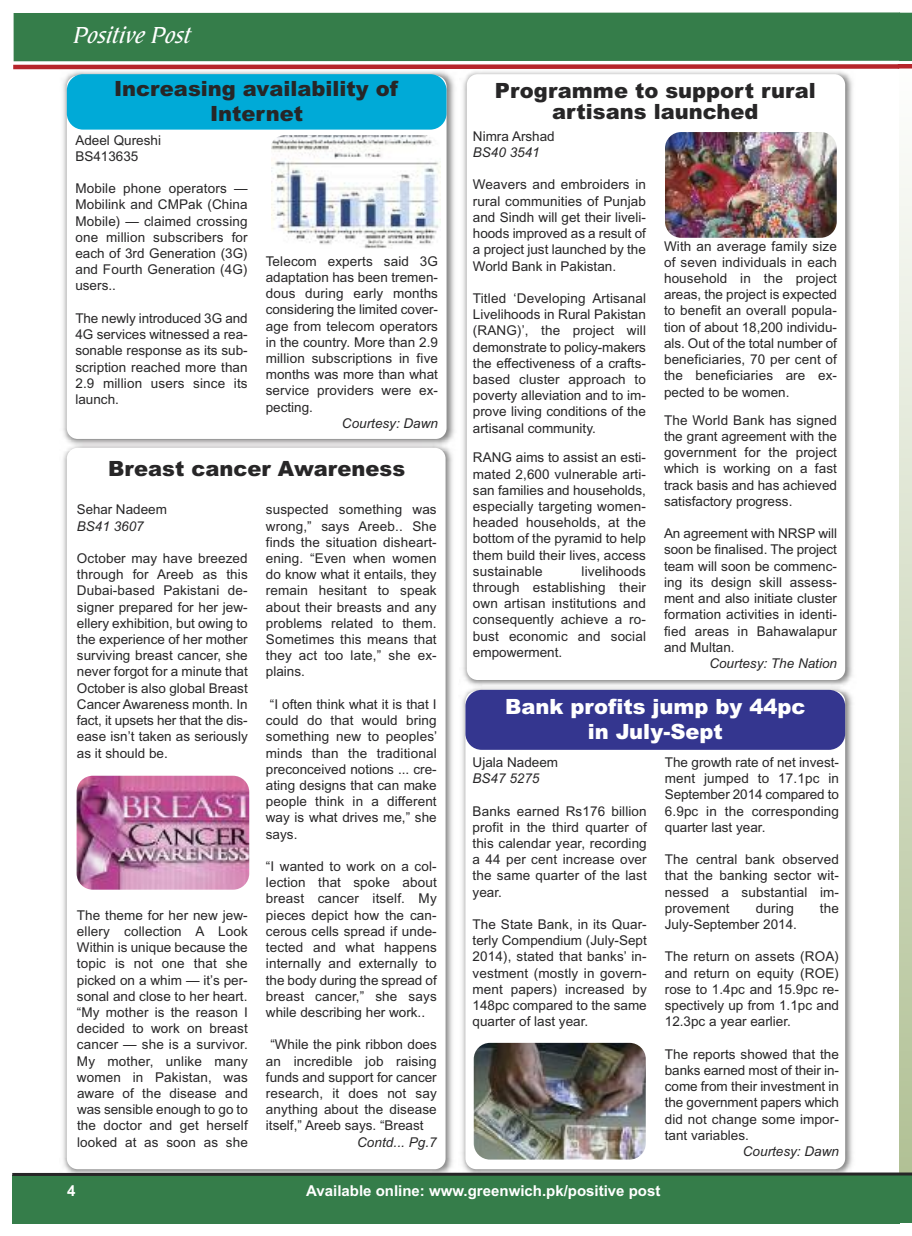
<style>
.page{position:relative;width:912px;height:1236px;background:#fff}
.page>*{position:absolute;margin:0;border:0;box-sizing:border-box;transform-origin:0 0}
.t1{font:italic 24px "Novarese Medium Italic DTC";color:#fff}
.t2{font:900 21px/25.2px "Arial";color:#272627;text-align:center}
.t3{font:900 21px/25.2px "Arial";color:#fff;text-align:center}
.t4{font:700 15px "Arial";color:#fff}
.t5{font:13.5px/16.2px "Arial";color:#272627;text-align:justify}
.t6{font:italic 13.5px "Arial";color:#272627}
</style>
<div class="page">
<svg style="left:899px;top:166px;width:12px;height:1004px;background:#d4dcc4"></svg>
<div style="left:898px;top:1175px;width:13px;height:47px;background:#357d4a"></div>
<div style="left:12px;top:1174px;width:886px;height:49px;background:#357d4a"></div>
<img style="left:63px;top:71px;width:392px;height:369px">
<div style="left:67px;top:76px;width:379px;height:363px;background:#fff;border-radius:11px"></div>
<img style="left:461px;top:71px;width:392px;height:1099px">
<div style="left:465px;top:690px;width:379px;height:478px;background:#fff;border-radius:11px"></div>
<img style="left:63px;top:440px;width:390px;height:730px">
<div style="left:67px;top:447px;width:378px;height:721px;background:#fff;border-radius:11px"></div>
<img style="left:461px;top:683px;width:392px;height:8px">
<div style="left:466px;top:74px;width:378px;height:606px;background:#fff;border-radius:11px"></div>
<svg style="left:12px;top:1170px;width:899px;height:6px;background:#717472"></svg>
<div style="left:465px;top:689px;width:379px;height:60px;background:#34368f;border-radius:16px"></div>
<div style="left:67px;top:74px;width:379px;height:56px;background:#00aad7;border-radius:16px"></div>
<img style="left:272px;top:135px;width:168px;height:113px">
<img style="left:664px;top:132px;width:172px;height:106px;border-radius:16px">
<img style="left:473px;top:1042px;width:172px;height:117px;border-radius:16px">
<img style="left:77px;top:775px;width:172px;height:114px;border-radius:16px">
<svg style="left:13px;top:12px;width:898px;height:58px;background:#518157"></svg>
<h1 class="t1" style="left:72px;top:22px;width:125px">Positive Post</h1>
<h2 class="t2" style="left:114px;top:76px;width:285px">Increasing availability of<br>Internet</h2>
<p class="t5" style="left:75px;top:132px;width:87px">Adeel Qureshi<br>BS413635</p>
<p class="t5" style="left:75px;top:180px;width:174px">Mobile phone operators — Mobilink and CMPak (China Mobile) — claimed crossing one million subscribers for each of 3rd Generation (3G) and Fourth Generation (4G) users..</p>
<p class="t5" style="left:75px;top:310px;width:174px">The newly introduced 3G and 4G services witnessed a rea&shy;sonable response as its sub&shy;scription reached more than 2.9 million users since its launch.</p>
<p class="t5" style="left:265px;top:253px;width:174px">Telecom experts said 3G adaptation has been tremen&shy;dous during early months considering the limited cover&shy;age from telecom operators in the country. More than 2.9 million subscriptions in five months was more than what service providers were ex&shy;pecting.</p>
<p class="t6" style="left:342px;top:415px;width:98px">Courtesy: Dawn</p>
<h2 class="t2" style="left:108px;top:456px;width:298px">Breast cancer Awareness</h2>
<p class="t5" style="left:77px;top:501px;width:92px">Sehar Nadeem</p>
<p class="t6" style="left:77px;top:518px;width:68px">BS41 3607</p>
<p class="t5" style="left:77px;top:550px;width:172px">October may have breezed through for Areeb as this Dubai-based Pakistani de&shy;signer prepared for her jew&shy;ellery exhibition, but owing to the experience of her mother surviving breast cancer, she never forgot for a minute that October is also global Breast Cancer Awareness month. In fact, it upsets her that the dis&shy;ease isn’t taken as seriously as it should be.</p>
<p class="t5" style="left:77px;top:906px;width:172px">The theme for her new jew&shy;ellery collection A Look Within is unique because the topic is not one that she picked on a whim — it’s per&shy;sonal and close to her heart. “My mother is the reason I decided to work on breast cancer — she is a survivor.<br>My mother, unlike many women in Pakistan, was aware of the disease and was sensible enough to go to the doctor and get herself looked at as soon as she</p>
<p class="t5" style="left:266px;top:501px;width:172px">suspected something was wrong,” says Areeb.. She finds the situation disheart&shy;ening. “Even when women do know what it entails, they remain hesitant to speak about their breasts and any problems related to them.<br>Sometimes this means that they act too late,” she ex&shy;plains.</p>
<p class="t5" style="left:266px;top:696px;width:173px;text-indent:4px">“I often think what it is that I could do that would bring something new to peoples’ minds than the traditional preconceived notions ... cre&shy;ating designs that can make people think in a different way is what drives me,” she says.</p>
<p class="t5" style="left:266px;top:858px;width:172px">“I wanted to work on a col&shy;lection that spoke about breast cancer itself. My pieces depict how the can&shy;cerous cells spread if unde&shy;tected and what happens internally and externally to the body during the spread of breast cancer,” she says while describing her work..</p>
<p class="t5" style="left:266px;top:1036px;width:172px;text-indent:4px">“While the pink ribbon does an incredible job raising funds and support for cancer research, it does not say anything about the disease itself,” Areeb says. “Breast</p>
<p class="t6" style="left:357px;top:1133px;width:81px">Contd... Pg.7</p>
<h2 class="t2" style="left:495px;top:80px;width:322px;line-height:21px">Programme to support rural artisans launched</h2>
<p class="t5" style="left:473px;top:128px;width:83px">Nimra Arshad</p>
<p class="t6" style="left:473px;top:144px;width:68px">BS40 3541</p>
<p class="t5" style="left:473px;top:177px;width:174px">Weavers and embroiders in rural communities of Punjab and Sindh will get their liveli&shy;hoods improved as a result of a project just launched by the World Bank in Pakistan.</p>
<p class="t5" style="left:473px;top:290px;width:174px">Titled ‘Developing Artisanal Livelihoods in Rural Pakistan (RANG)’, the project will demonstrate to policy-makers the effectiveness of a crafts&shy;based cluster approach to poverty alleviation and to im&shy;prove living conditions of the artisanal community.</p>
<p class="t5" style="left:473px;top:449px;width:174px">RANG aims to assist an esti&shy;mated 2,600 vulnerable arti&shy;san families and households, especially targeting women&shy;headed households, at the bottom of the pyramid to help them build their lives, access sustainable</p>
<p class="t5" style="left:663px;top:238px;width:174px">With an average family size of seven individuals in each household in the project areas, the project is expected to benefit an overall popula&shy;tion of about 18,200 individu&shy;als. Out of the total number of beneficiaries, 70 per cent of the beneficiaries are ex&shy;pected to be women.</p>
<p class="t5" style="left:663px;top:412px;width:174px">The World Bank has signed the grant agreement with the government for the project which is working on a fast track basis and has achieved satisfactory progress.</p>
<p class="t5" style="left:663px;top:525px;width:174px">An agreement with NRSP will soon be finalised. The project team will soon be commenc&shy;ing its design skill assess&shy;ment and also initiate cluster formation activities in identi&shy;fied areas in Bahawalapur and Multan.</p>
<p class="t6" style="left:709px;top:655px;width:129px">Courtesy: The Nation</p>
<p class="t5" style="left:473px;top:563px;width:174px;text-indent:108px">livelihoods through establishing their own artisan institutions and consequently achieve a ro&shy;bust economic and social empowerment.</p>
<h2 class="t3" style="left:505px;top:694px;width:302px">Bank profits jump by 44pc in July-Sept</h2>
<p class="t5" style="left:472px;top:754px;width:87px">Ujala Nadeem</p>
<p class="t6" style="left:472px;top:770px;width:68px">BS47 5275</p>
<p class="t5" style="left:472px;top:802px;width:176px">Banks earned Rs176 billion profit in the third quarter of this calendar year, recording a 44 per cent increase over the same quarter of the last year.</p>
<p class="t5" style="left:472px;top:916px;width:176px">The State Bank, in its Quar&shy;terly Compendium (July-Sept 2014), stated that banks’ in&shy;vestment (mostly in govern&shy;ment papers) increased by 148pc compared to the same quarter of last year.</p>
<p class="t5" style="left:664px;top:754px;width:176px">The growth rate of net invest&shy;ment jumped to 17.1pc in September 2014 compared to 6.9pc in the corresponding quarter last year.</p>
<p class="t5" style="left:664px;top:851px;width:176px">The central bank observed that the banking sector wit&shy;nessed a substantial im&shy;provement</p>
<p class="t5" style="left:755px;top:899px;width:40px">during</p>
<p class="t5" style="left:819px;top:899px;width:21px">the</p>
<p class="t5" style="left:664px;top:916px;width:134px">July-September 2014.</p>
<p class="t5" style="left:664px;top:948px;width:176px">The return on assets (ROA) and return on equity (ROE) rose to 1.4pc and 15.9pc re&shy;spectively up from 1.1pc and 12.3pc a year earlier.</p>
<p class="t5" style="left:664px;top:1045px;width:176px">The reports showed that the banks earned most of their in&shy;come from their investment in the government papers which did not change some impor&shy;tant variables.</p>
<p class="t6" style="left:742px;top:1143px;width:98px">Courtesy: Dawn</p>
<p class="t4" style="left:67px;top:1181px;width:10px">4</p>
<p class="t4" style="left:306px;top:1181px;width:355px">Available online: www.greenwich.pk/positive post</p>
</div>
